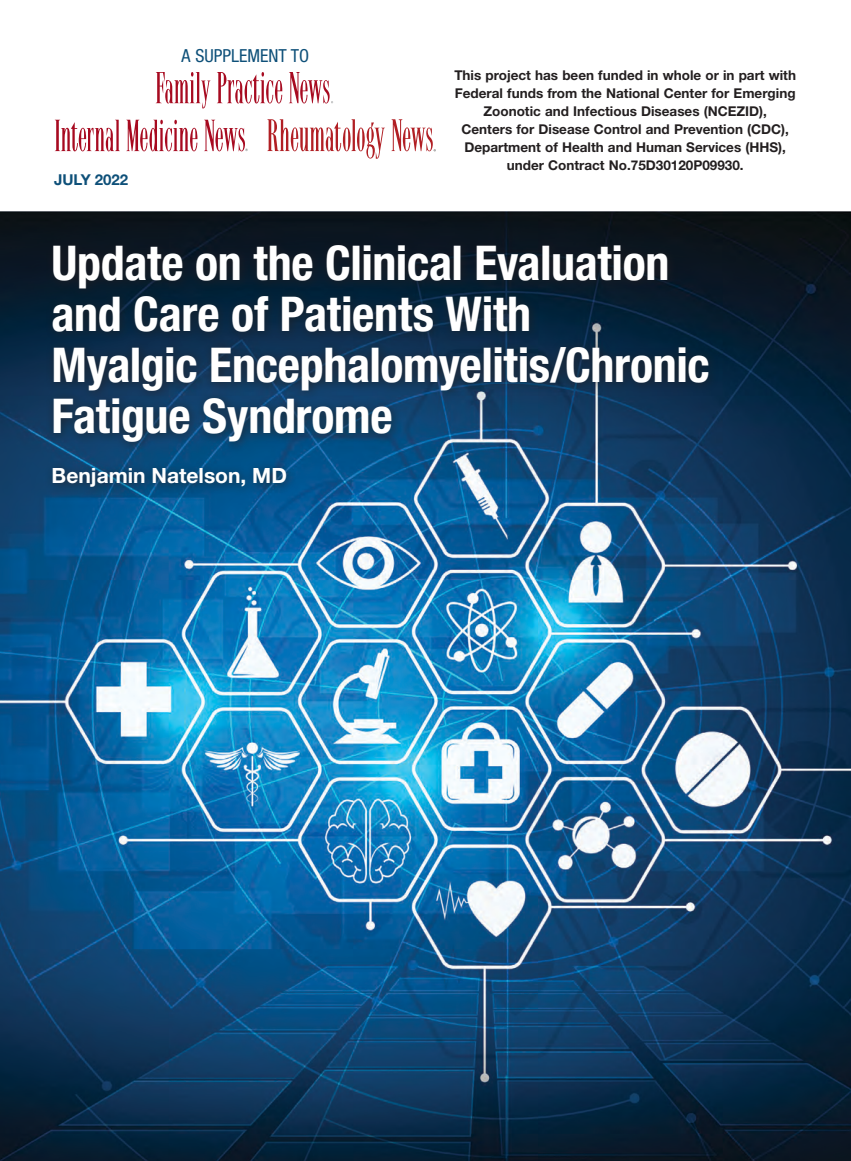
<style>
.page{position:relative;width:851px;height:1161px;background:#fff}
.page>*{position:absolute;margin:0;border:0;box-sizing:border-box;transform-origin:0 0}
.t1{font:700 condensed 48px/51px "Helvetica Neue LT Std";letter-spacing:-.005em;color:#fff}
.t2{font:700 21px "Helvetica Neue LT Std";color:#fff}
.t3{font:condensed 18px "Helvetica Neue LT Std";color:#0e5079}
.t4{font:700 15px "Helvetica Neue LT Std";color:#0e5079}
.t5{font:700 13.5px/18px "Helvetica Neue LT Std";color:#231f20;text-align:center}
</style>
<div class="page">
<img style="left:0;top:212px;width:850px;height:949px">
<div style="left:45px;top:237px;width:674px;height:261px;background:#231f20;opacity:.75"></div>
<svg style="left:155px;top:72px;width:56px;height:36px"></svg>
<svg style="left:217px;top:72px;width:65px;height:31px"></svg>
<svg style="left:289px;top:72px;width:44px;height:32px"></svg>
<svg style="left:55px;top:120px;width:65px;height:31px"></svg>
<svg style="left:126px;top:120px;width:71px;height:31px"></svg>
<svg style="left:204px;top:120px;width:44px;height:32px"></svg>
<svg style="left:267px;top:119px;width:118px;height:40px"></svg>
<svg style="left:391px;top:119px;width:45px;height:33px"></svg>
<p class="t4" style="left:54px;top:170px;width:76px">JULY 2022</p>
<h3 class="t3" style="left:182px;top:46px;width:129px">A SUPPLEMENT TO</h3>
<p class="t5" style="left:454px;top:66px;width:343px">This project has been funded in whole or in part with Federal funds from the National Center for Emerging Zoonotic and Infectious Diseases (NCEZID),<br>Centers for Disease Control and Prevention (CDC), Department of Health and Human Services (HHS), under Contract No.75D30120P09930.</p>
<h1 class="t1" style="left:52px;top:236px;width:659px">Update on the Clinical Evaluation and Care of Patients With<br>Myalgic Encephalomyelitis/Chronic<br>Fatigue Syndrome</h1>
<h2 class="t2" style="left:52px;top:463px;width:237px">Benjamin Natelson, MD</h2>
</div>
